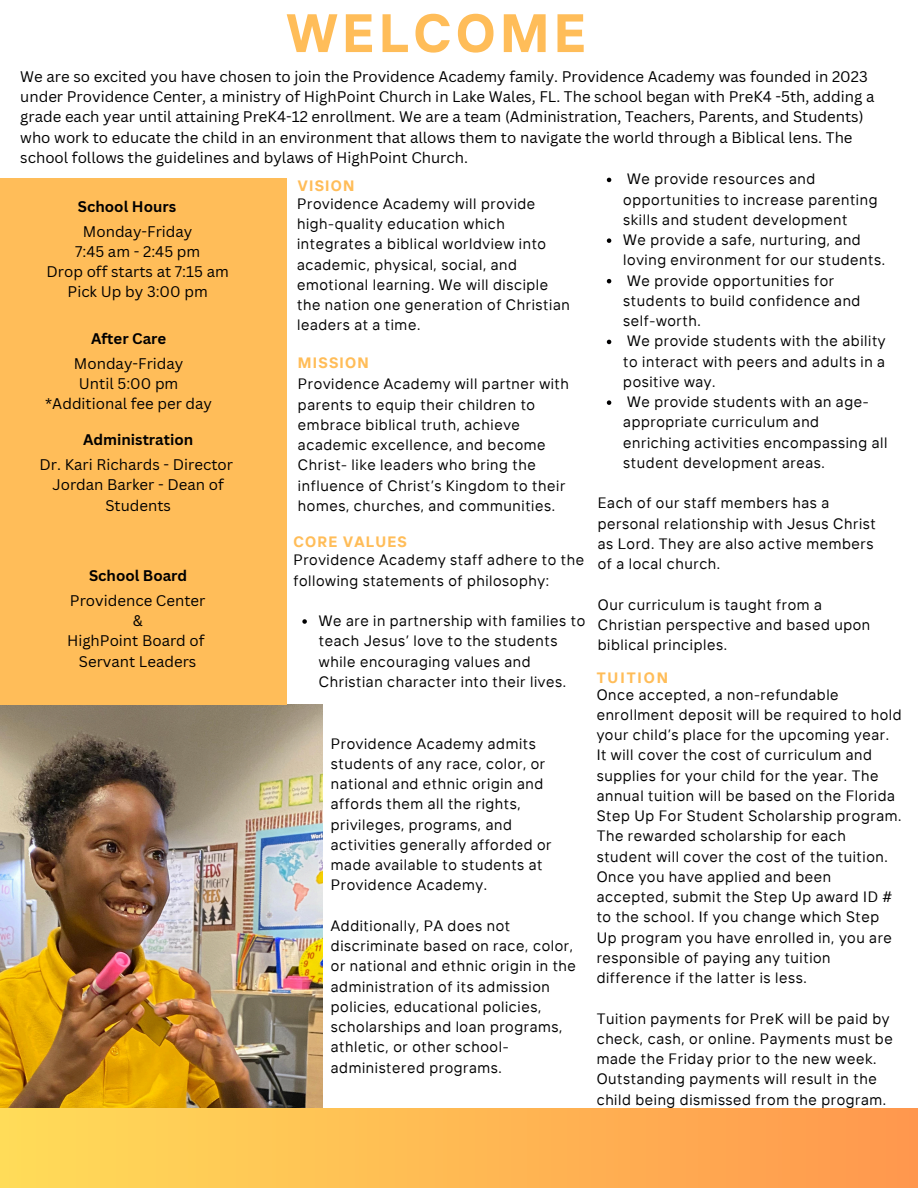
<style>
.page{position:relative;width:918px;height:1188px;background:#fff}
.page>*{position:absolute;margin:0;border:0;box-sizing:border-box;transform-origin:0 0}
.t1{font:700 54px "TT Interphases";letter-spacing:.08em;color:#ffbd59}
.t2{font:15px/20.2px "TT Interphases";letter-spacing:.04em;color:#000001}
.t3{font:15px/20.2px "Canva Sans";color:#000}
.t4{font:700 15px "Canva Sans";color:#000}
.t5{font:700 15px "TT Interphases";letter-spacing:.08em;color:#ffbd59}
.t6{font:700 15px "TT Interphases";letter-spacing:.13em;color:#ffbd59}
</style>
<div class="page">
<img style="left:0;top:705px;width:322px;height:404px">
<div style="left:0;top:1109px;width:918px;height:79px;background:linear-gradient(to right,#ffdc59,#ff974e)"></div>
<div style="left:0;top:178px;width:286px;height:527px;background:#ffbd59"></div>
<svg style="left:607px;top:178px;width:4px;height:4px"></svg>
<svg style="left:607px;top:238px;width:4px;height:5px"></svg>
<svg style="left:607px;top:279px;width:4px;height:4px"></svg>
<svg style="left:607px;top:340px;width:4px;height:4px"></svg>
<svg style="left:607px;top:400px;width:4px;height:5px"></svg>
<svg style="left:302px;top:619px;width:5px;height:5px"></svg>
<h1 class="t1" style="left:286px;top:-2px;width:301px">WELCOME</h1>
<p class="t3" style="left:20px;top:66px;width:856px">We are so excited you have chosen to join the Providence Academy family. Providence Academy was founded in 2023 under Providence Center, a ministry of HighPoint Church in Lake Wales, FL. The school began with PreK4 -5th, adding a grade each year until attaining PreK4-12 enrollment. We are a team (Administration, Teachers, Parents, and Students) who work to educate the child in an environment that allows them to navigate the world through a Biblical lens. The school follows the guidelines and bylaws of HighPoint Church.</p>
<p class="t4" style="left:78px;top:196px;width:100px">School Hours</p>
<p class="t3" style="left:83px;top:221px;width:111px">Monday-Friday</p>
<p class="t3" style="left:75px;top:241px;width:127px">7:45 am - 2:45 pm</p>
<p class="t3" style="left:47px;top:261px;width:184px">Drop off starts at 7:15 am</p>
<p class="t3" style="left:68px;top:282px;width:142px">Pick Up by 3:00 pm</p>
<p class="t4" style="left:91px;top:328px;width:77px">After Care</p>
<p class="t3" style="left:74px;top:353px;width:111px">Monday-Friday</p>
<h3 class="t3" style="left:79px;top:373px;width:101px">Until 5:00 pm</h3>
<p class="t3" style="left:45px;top:394px;width:168px">*Additional fee per day</p>
<p class="t4" style="left:83px;top:429px;width:112px">Administration</p>
<p class="t3" style="left:40px;top:454px;width:195px">Dr. Kari Richards - Director</p>
<p class="t3" style="left:52px;top:474px;width:173px;text-align:center">Jordan Barker - Dean of<br>Students</p>
<p class="t2" style="left:623px;top:169px;width:256px">We provide resources and opportunities to increase parenting skills and student development</p>
<p class="t2" style="left:623px;top:229px;width:263px">We provide a safe, nurturing, and loving environment for our students.</p>
<h2 class="t2" style="left:623px;top:270px;width:239px">We provide opportunities for students to build confidence and self-worth.</h2>
<p class="t2" style="left:623px;top:331px;width:264px;text-align:justify">We provide students with the ability to interact with peers and adults in a positive way.</p>
<h2 class="t2" style="left:623px;top:391px;width:266px">We provide students with an age&shy;appropriate curriculum and enriching activities encompassing all student development areas.</h2>
<p class="t2" style="left:598px;top:493px;width:279px">Each of our staff members has a personal relationship with Jesus Christ as Lord. They are also active members of a local church.</p>
<h2 class="t2" style="left:598px;top:594px;width:274px">Our curriculum is taught from a<br>Christian perspective and based upon biblical principles.</h2>
<p class="t5" style="left:298px;top:176px;width:58px">VISION</p>
<p class="t2" style="left:297px;top:193px;width:274px">Providence Academy will provide high-quality education which integrates a biblical worldview into academic, physical, social, and emotional learning. We will disciple the nation one generation of Christian leaders at a time.</p>
<h3 class="t5" style="left:298px;top:353px;width:72px">MISSION</h3>
<p class="t2" style="left:298px;top:374px;width:272px">Providence Academy will partner with parents to equip their children to embrace biblical truth, achieve academic excellence, and become Christ- like leaders who bring the influence of Christ’s Kingdom to their homes, churches, and communities.</p>
<p class="t5" style="left:293px;top:532px;width:115px">CORE VALUES</p>
<h2 class="t2" style="left:293px;top:550px;width:292px">Providence Academy staff adhere to the following statements of philosophy:</h2>
<p class="t2" style="left:319px;top:610px;width:268px">We are in partnership with families to teach Jesus’ love to the students while encouraging values and Christian character into their lives.</p>
<h3 class="t4" style="left:89px;top:565px;width:100px">School Board</h3>
<p class="t3" style="left:70px;top:590px;width:137px">Providence Center</p>
<p class="t3" style="left:133px;top:610px;width:11px">&amp;</p>
<p class="t3" style="left:67px;top:630px;width:139px">HighPoint Board of</p>
<h3 class="t3" style="left:79px;top:651px;width:119px">Servant Leaders</h3>
<p class="t6" style="left:597px;top:668px;width:73px">TUITION</p>
<p class="t2" style="left:597px;top:684px;width:307px">Once accepted, a non-refundable enrollment deposit will be required to hold your child’s place for the upcoming year.<br>It will cover the cost of curriculum and supplies for your child for the year. The annual tuition will be based on the Florida Step Up For Student Scholarship program.<br>The rewarded scholarship for each student will cover the cost of the tuition.<br>Once you have applied and been accepted, submit the Step Up award ID # to the school. If you change which Step Up program you have enrolled in, you are responsible of paying any tuition difference if the latter is less.</p>
<p class="t2" style="left:597px;top:1008px;width:298px">Tuition payments for PreK will be paid by check, cash, or online. Payments must be made the Friday prior to the new week.<br>Outstanding payments will result in the child being dismissed from the program.</p>
<p class="t2" style="left:331px;top:733px;width:222px">Providence Academy admits students of any race, color, or national and ethnic origin and affords them all the rights, privileges, programs, and activities generally afforded or made available to students at<br>Providence Academy.</p>
<p class="t2" style="left:331px;top:915px;width:247px">Additionally, PA does not discriminate based on race, color, or national and ethnic origin in the administration of its admission policies, educational policies, scholarships and loan programs, athletic, or other school&shy;administered programs.</p>
</div>
